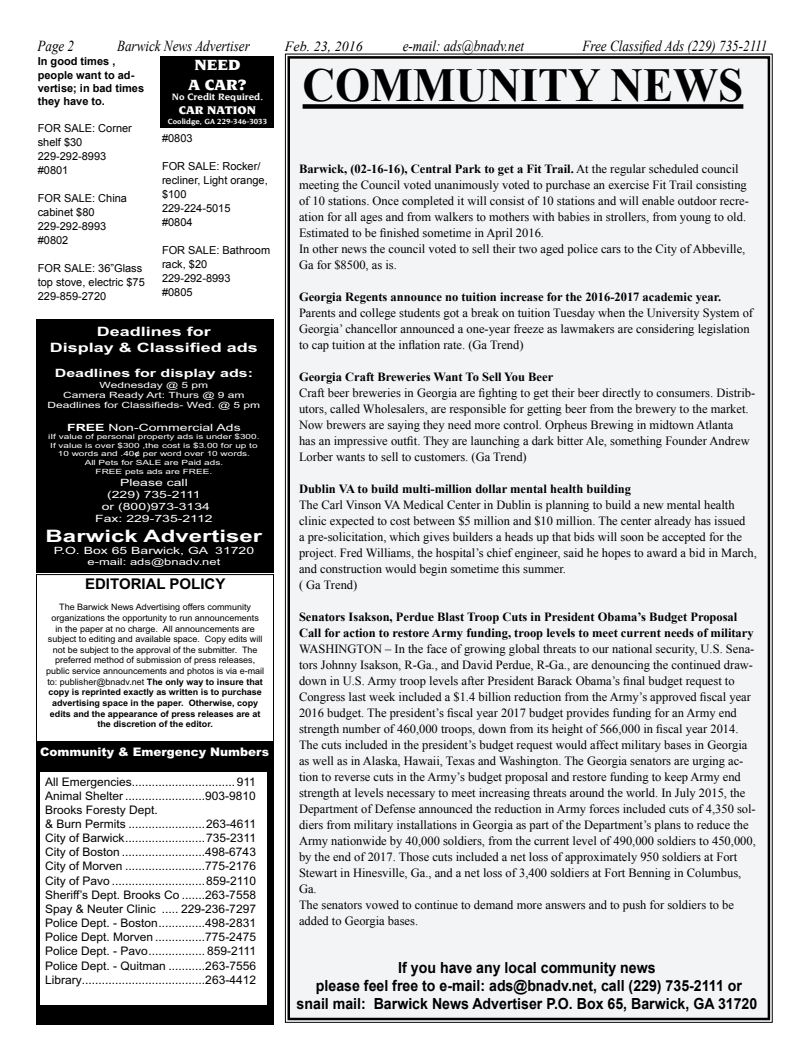
<style>
.page{position:relative;width:810px;height:1062px;background:#fff}
.page>*{position:absolute;margin:0;border:0;box-sizing:border-box;transform-origin:0 0}
.t1{font:700 47.3px "Times New Roman";color:#000;scale:.95 1}
.t2{font:700 17.2px "Arial";color:#fff;scale:1.4 1}
.t3{font:900 16px/19.2px "Novarese";color:#fff;text-align:center}
.t4{font:700 15.3px/18px "Arial";color:#000;text-align:center;scale:.93 1}
.t5{font:italic 15.2px "Times New Roman";color:#000;scale:.86 1}
.t6{font:700 14.8px "Arial";color:#000}
.t7{font:italic 14px "Times New Roman";color:#000}
.t8{font:700 12.9px/15.5px "Arial";color:#fff;text-align:center;scale:1.4 1}
.t9{font:12.5px/16px "Times New Roman";color:#000}
.t10{font:900 12px "Novarese";color:#fff}
.t11{font:11.8px/14.2px "Arial";color:#000}
.t12{font:900 11.8px "Arial";color:#fff}
.t13{font:700 11.5px "Arial";color:#fff;scale:1.4 1}
.t14{font:11px/14px "Arial";color:#000}
.t15{font:700 11px/13.2px "Arial";color:#000}
.t16{font:10px/12px "Arial";color:#fff;text-align:center;scale:1.4 1}
.t17{font:700 10px "Novarese";color:#fff}
.t18{font:9.3px "Arial";color:#fff;scale:1.4 1}
.t19{font:8.9px/10.6px "Arial";color:#000;text-align:center}
.t20{font:8.6px/10.3px "Arial";color:#fff;text-align:center;scale:1.4 1}
.t21{font:700 8px "Novarese";color:#fff}
.t22{font:7.2px/8.6px "Arial";color:#fff;text-align:center;scale:1.4 1}
.s1{font-weight:700}
</style>
<div class="page">
<div style="left:36px;top:319px;width:238px;height:254px;background:#000"></div>
<div style="left:36px;top:741px;width:238px;height:283px;background:#000"></div>
<div style="left:40px;top:772px;width:227px;height:233px;background:#fff"></div>
<div style="left:36px;top:574px;width:238px;height:169px;border:1px solid #000"></div>
<div style="left:285px;top:53px;width:488px;height:970px;background:#f3f4f5"></div>
<div style="left:303px;top:104px;width:440px;height:5px;background:#000"></div>
<div style="left:160px;top:56px;width:114px;height:72px;background:#000"></div>
<svg style="left:284px;top:708px;width:23px;height:12px"></svg>
<p class="t5" style="left:38px;top:36px;width:44px">Page 2</p>
<p class="t5" style="left:117px;top:36px;width:156px">Barwick News Advertiser</p>
<p class="t7" style="left:285px;top:37px;width:79px">Feb. 23, 2016</p>
<p class="t5" style="left:403px;top:36px;width:143px">e-mail: ads@bnadv.net</p>
<p class="t5" style="left:583px;top:36px;width:216px">Free Classified Ads (229) 735-2111</p>
<p class="t15" style="left:38px;top:55px;width:108px">In good times , people want to ad&shy;vertise; in bad times they have to.</p>
<p class="t14" style="left:38px;top:122px;width:96px">FOR SALE: Corner shelf $30<br>229-292-8993 #0801</p>
<p class="t14" style="left:38px;top:192px;width:91px">FOR SALE: China cabinet $80<br>229-292-8993 #0802</p>
<p class="t14" style="left:38px;top:262px;width:108px">FOR SALE: 36”Glass top stove, electric $75<br>229-859-2720</p>
<p class="t3" style="left:188px;top:56px;width:60px">NEED<br>A CAR?</p>
<p class="t17" style="left:172px;top:91px;width:93px">No Credit Required.</p>
<p class="t10" style="left:179px;top:103px;width:79px">CAR NATION</p>
<p class="t21" style="left:168px;top:117px;width:101px">Coolidge, GA 229-346-3033</p>
<p class="t14" style="left:162px;top:131px;width:32px">#0803</p>
<p class="t14" style="left:162px;top:159px;width:107px">FOR SALE: Rocker/ recliner, Light orange, $100<br>229-224-5015<br>#0804</p>
<p class="t14" style="left:162px;top:243px;width:110px">FOR SALE: Bathroom rack, $20<br>229-292-8993<br>#0805</p>
<p class="t8" style="left:50px;top:324px;width:150px">Deadlines for<br>Display &amp; Classified ads</p>
<p class="t13" style="left:55px;top:366px;width:143px">Deadlines for display ads:</p>
<p class="t20" style="left:48px;top:380px;width:153px">Wednesday @ 5 pm<br>Camera Ready Art: Thurs @ 9 am<br>Deadlines for Classifieds- Wed. @ 5 pm</p>
<p class="t16" style="left:67px;top:421px;width:125px"><span class="s1">FREE</span> Non-Commercial Ads</p>
<p class="t22" style="left:48px;top:432px;width:152px">iIf value of personal property ads is under $300.<br>If value is over $300 ,the cost is $3.00 for up to 10 words and .40<span class="s1">¢</span> per word over 10 words.<br>All Pets for SALE are Paid ads.<br>FREE pets ads are FREE.</p>
<p class="t16" style="left:95px;top:476px;width:85px">Please call<br>(229) 735-2111<br>or (800)973-3134<br>Fax: 229-735-2112</p>
<p class="t2" style="left:46px;top:525px;width:156px">Barwick Advertiser</p>
<p class="t16" style="left:54px;top:545px;width:145px">P.O. Box 65 Barwick, GA 31720</p>
<p class="t18" style="left:87px;top:556px;width:96px">e-mail: ads@bnadv.net</p>
<p class="t6" style="left:85px;top:574px;width:142px">EDITORIAL POLICY</p>
<p class="t19" style="left:46px;top:602px;width:220px">The Barwick News Advertising offers community organizations the opportunity to run announcements<br>in the paper at no charge. All announcements are subject to editing and available space. Copy edits will not be subject to the approval of the submitter. The preferred method of submission of press releases, public service announcements and photos is via e-mail to: publisher@bnadv.net <span class="s1">The only way to insure that copy is reprinted exactly as written is to purchase advertising space in the paper. Otherwise, copy edits and the appearance of press releases are at the discretion of the editor.</span></p>
<p class="t12" style="left:40px;top:744px;width:231px">Community &amp; Emergency Numbers</p>
<p class="t11" style="left:45px;top:774px;width:213px">All Emergencies............................... 911<br>Animal Shelter ........................903-9810<br>Brooks Foresty Dept.<br>&amp; Burn Permits .......................263-4611<br>City of Barwick ........................735-2311<br>City of Boston .........................498-6743<br>City of Morven ........................775-2176<br>City of Pavo ............................859-2110<br>Sheriff’s Dept. Brooks Co .......263-7558<br>Spay &amp; Neuter Clinic ..... 229-236-7297<br>Police Dept. - Boston ..............498-2831<br>Police Dept. Morven ...............775-2475<br>Police Dept. - Pavo ................. 859-2111<br>Police Dept. - Quitman ...........263-7556<br>Library.....................................263-4412</p>
<p class="t1" style="left:303px;top:53px;width:465px">COMMUNITY NEWS</p>
<p class="t9" style="left:299px;top:161px;width:451px"><span class="s1">Barwick, (02-16-16), Central Park to get a Fit Trail.</span> At the regular scheduled council meeting the Council voted unanimously voted to purchase an exercise Fit Trail consisting of 10 stations. Once completed it will consist of 10 stations and will enable outdoor recre&shy;ation for all ages and from walkers to mothers with babies in strollers, from young to old.<br>Estimated to be finished sometime in April 2016.<br>In other news the council voted to sell their two aged police cars to the City of Abbeville, Ga for $8500, as is.</p>
<p class="t9" style="left:299px;top:289px;width:456px"><span class="s1">Georgia Regents announce no tuition increase for the 2016-2017 academic year.<br></span>Parents and college students got a break on tuition Tuesday when the University System of Georgia’ chancellor announced a one-year freeze as lawmakers are considering legislation to cap tuition at the inflation rate. (Ga Trend)</p>
<p class="t9" style="left:299px;top:369px;width:458px"><span class="s1">Georgia Craft Breweries Want To Sell You Beer<br></span>Craft beer breweries in Georgia are fighting to get their beer directly to consumers. Distrib&shy;utors, called Wholesalers, are responsible for getting beer from the brewery to the market.<br>Now brewers are saying they need more control. Orpheus Brewing in midtown Atlanta<br>has an impressive outfit. They are launching a dark bitter Ale, something Founder Andrew Lorber wants to sell to customers. (Ga Trend)</p>
<p class="t9" style="left:299px;top:481px;width:460px"><span class="s1">Dublin VA to build multi-million dollar mental health building<br></span>The Carl Vinson VA Medical Center in Dublin is planning to build a new mental health clinic expected to cost between $5 million and $10 million. The center already has issued<br>a pre-solicitation, which gives builders a heads up that bids will soon be accepted for the project. Fred Williams, the hospital’s chief engineer, said he hopes to award a bid in March, and construction would begin sometime this summer.<br>( Ga Trend)</p>
<p class="t9" style="left:299px;top:609px;width:458px"><span class="s1">Senators Isakson, Perdue Blast Troop Cuts in President Obama’s Budget Proposal Call for action to restore Army funding, troop levels to meet current needs of military </span>WASHINGTON – In the face of growing global threats to our national security, U.S. Sena&shy;tors Johnny Isakson, R-Ga., and David Perdue, R-Ga., are denouncing the continued draw&shy;down in U.S. Army troop levels after President Barack Obama’s final budget request to Congress last week included a $1.4 billion reduction from the Army’s approved fiscal year 2016 budget. The president’s fiscal year 2017 budget provides funding for an Army end strength number of 460,000 troops, down from its height of 566,000 in fiscal year 2014.<br>The cuts included in the president’s budget request would affect military bases in Georgia as well as in Alaska, Hawaii, Texas and Washington. The Georgia senators are urging ac&shy;tion to reverse cuts in the Army’s budget proposal and restore funding to keep Army end strength at levels necessary to meet increasing threats around the world. In July 2015, the Department of Defense announced the reduction in Army forces included cuts of 4,350 sol&shy;diers from military installations in Georgia as part of the Department’s plans to reduce the Army nationwide by 40,000 soldiers, from the current level of 490,000 soldiers to 450,000, by the end of 2017. Those cuts included a net loss of approximately 950 soldiers at Fort Stewart in Hinesville, Ga., and a net loss of 3,400 soldiers at Fort Benning in Columbus, Ga.<br>The senators vowed to continue to demand more answers and to push for soldiers to be added to Georgia bases.</p>
<p class="t4" style="left:297px;top:959px;width:497px">If you have any local community news<br>please feel free to e-mail: ads@bnadv.net, call (229) 735-2111 or snail mail: Barwick News Advertiser P.O. Box 65, Barwick, GA 31720</p>
</div>
